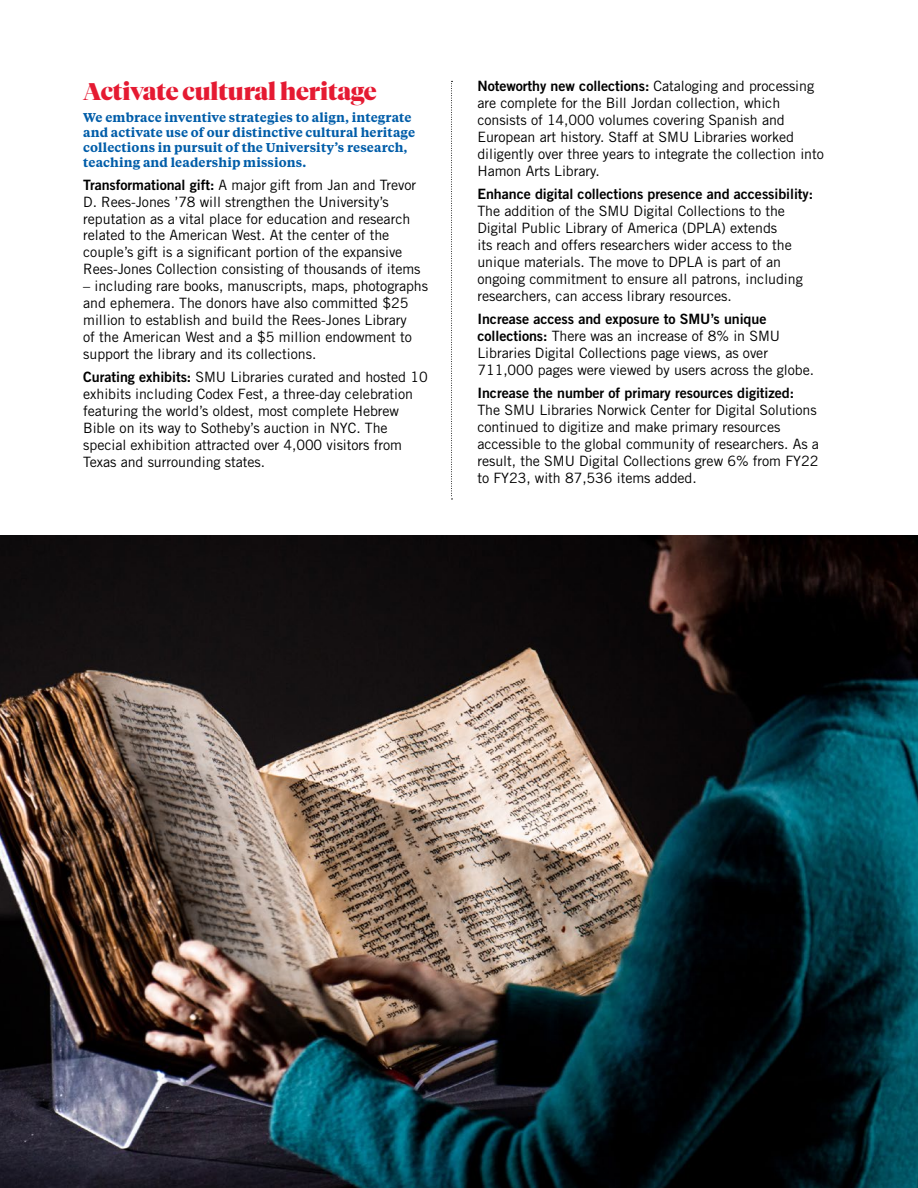
<style>
.page{position:relative;width:918px;height:1188px;background:#fff}
.page>*{position:absolute;margin:0;border:0;box-sizing:border-box;transform-origin:0 0}
.Red_Headers{font:900 24px "Tiempos Fine";color:#e51a32}
.Body_Copy{font:14.25px/16.8px "Trade Gothic LT Std";letter-spacing:-.005em;color:#000}
.Red_Headers-2{font:600 12.75px/15px "Tiempos Text";letter-spacing:.01em;color:#005da9}
.s1{font-family:"Trade Gothic LT Std Bd 2"}
</style>
<div class="page">
<svg style="left:451px;top:81px;width:2px;height:419px"></svg>
<img style="left:0;top:536px;width:918px;height:652px">
<p class="Red_Headers" style="left:83px;top:77px;width:295px">Activate cultural heritage</p>
<p class="Red_Headers-2" style="left:83px;top:110px;width:333px">We embrace inventive strategies to align, integrate and activate use of our distinctive cultural heritage collections in pursuit of the University’s research, teaching and leadership missions.</p>
<p class="Body_Copy" style="left:83px;top:176px;width:339px"><span class="s1">Transformational gift:</span> A major gift from Jan and Trevor D. Rees-Jones ’78 will strengthen the University’s reputation as a vital place for education and research related to the American West. At the center of the couple’s gift is a significant portion of the expansive Rees-Jones Collection consisting of thousands of items</p>
<p class="Body_Copy" style="left:83px;top:277px;width:346px">– including rare books, manuscripts, maps, photographs and ephemera. The donors have also committed $25 million to establish and build the Rees-Jones Library<br>of the American West and a $5 million endowment to support the library and its collections.</p>
<p class="Body_Copy" style="left:83px;top:368px;width:346px"><span class="s1">Curating exhibits:</span> SMU Libraries curated and hosted 10 exhibits including Codex Fest, a three-day celebration featuring the world’s oldest, most complete Hebrew Bible on its way to Sotheby’s auction in NYC. The special exhibition attracted over 4,000 visitors from Texas and surrounding states.</p>
<p class="Body_Copy" style="left:477px;top:78px;width:348px"><span class="s1">Noteworthy new collections:</span> Cataloging and processing are complete for the Bill Jordan collection, which consists of 14,000 volumes covering Spanish and European art history. Staff at SMU Libraries worked diligently over three years to integrate the collection into Hamon Arts Library.</p>
<p class="Body_Copy" style="left:477px;top:186px;width:337px"><span class="s1">Enhance digital collections presence and accessibility:<br></span>The addition of the SMU Digital Collections to the Digital Public Library of America (DPLA) extends<br>its reach and offers researchers wider access to the unique materials. The move to DPLA is part of an ongoing commitment to ensure all patrons, including researchers, can access library resources.</p>
<p class="Body_Copy" style="left:477px;top:311px;width:338px"><span class="s1">Increase access and exposure to SMU’s unique collections:</span> There was an increase of 8% in SMU Libraries Digital Collections page views, as over 711,000 pages were viewed by users across the globe.</p>
<p class="Body_Copy" style="left:477px;top:385px;width:343px"><span class="s1">Increase the number of primary resources digitized:<br></span>The SMU Libraries Norwick Center for Digital Solutions continued to digitize and make primary resources accessible to the global community of researchers. As a result, the SMU Digital Collections grew 6% from FY22 to FY23, with 87,536 items added.</p>
</div>
